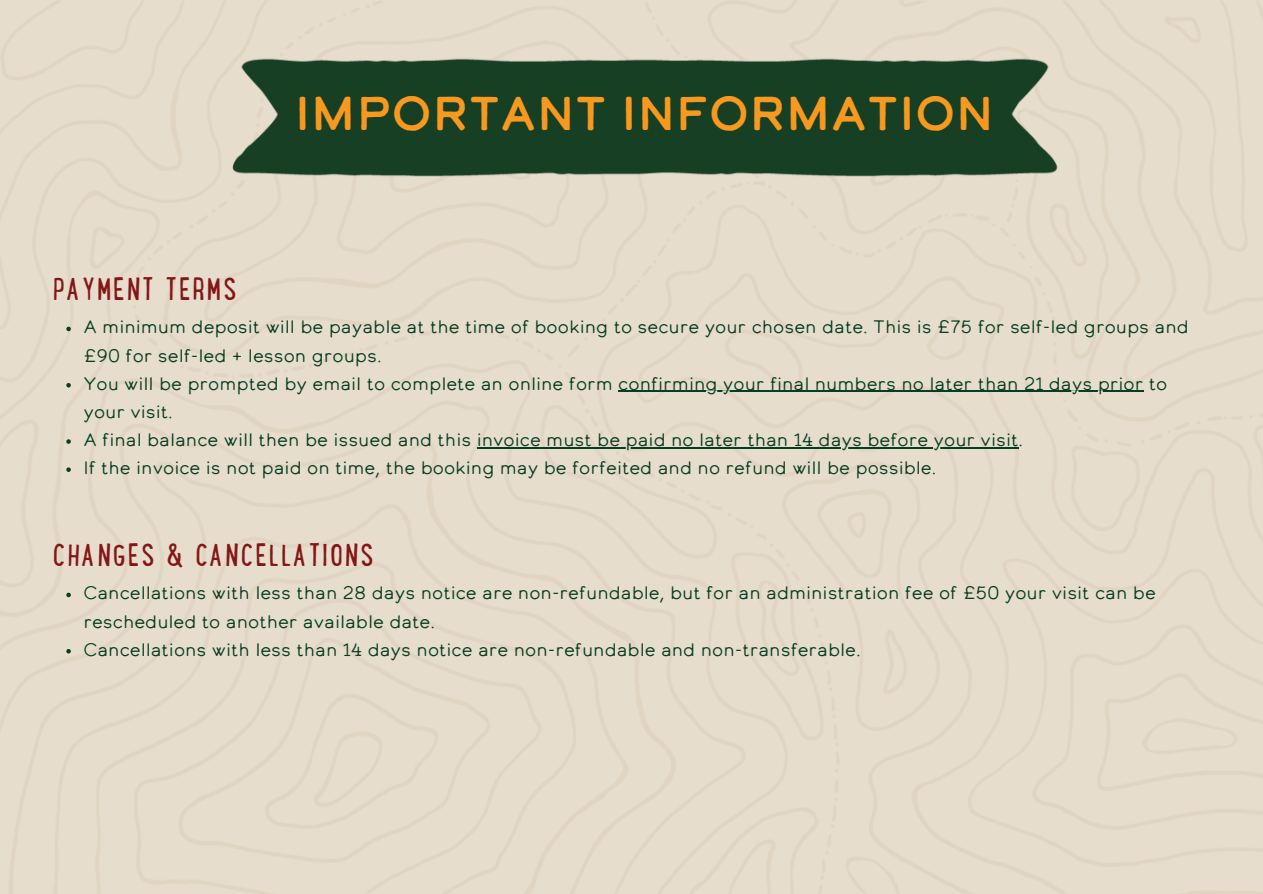
<style>
.page{position:relative;width:1263px;height:894px;background:#fff}
.page>*{position:absolute;margin:0;border:0;box-sizing:border-box;transform-origin:0 0}
.t1{font:47.25px "Calder Dark";color:#f8991f}
.t2{font:33.45px "Lunch Box";letter-spacing:.055em;color:#851618}
.t3{font:18px/28.2px "Calder LC";color:#073d22}
</style>
<div class="page">
<img style="left:0;top:0;width:1263px;height:893px">
<svg style="left:66px;top:326px;width:5px;height:5px"></svg>
<svg style="left:66px;top:383px;width:5px;height:4px"></svg>
<hr style="left:618px;top:391px;width:525px;height:1px;background:#073d22">
<svg style="left:66px;top:439px;width:5px;height:4px"></svg>
<hr style="left:477px;top:447px;width:541px;height:1px;background:#073d22">
<svg style="left:66px;top:467px;width:5px;height:5px"></svg>
<img style="left:222px;top:43px;width:844px;height:148px">
<svg style="left:66px;top:592px;width:5px;height:5px"></svg>
<svg style="left:66px;top:648px;width:5px;height:5px"></svg>
<p class="t1" style="left:295px;top:93px;width:701px">IMPORTANT INFORMATION</p>
<p class="t2" style="left:53px;top:277px;width:185px">PAYMENT TERMS</p>
<p class="t3" style="left:83px;top:314px;width:1107px">A minimum deposit will be payable at the time of booking to secure your chosen date. This is £75 for self-led groups and £90 for self-led + lesson groups.</p>
<h1 class="t3" style="left:83px;top:370px;width:1085px">You will be prompted by email to complete an online form confirming your final numbers no later than 21 days prior to</h1>
<h2 class="t3" style="left:83px;top:398px;width:941px">your visit.<br>A final balance will then be issued and this invoice must be paid no later than 14 days before your visit.</h2>
<p class="t3" style="left:83px;top:455px;width:854px">If the invoice is not paid on time, the booking may be forfeited and no refund will be possible.</p>
<p class="t2" style="left:53px;top:543px;width:322px">CHANGES &amp; CANCELLATIONS</p>
<h2 class="t3" style="left:83px;top:580px;width:1074px">Cancellations with less than 28 days notice are non-refundable, but for an administration fee of £50 your visit can be rescheduled to another available date.</h2>
<p class="t3" style="left:83px;top:636px;width:779px">Cancellations with less than 14 days notice are non-refundable and non-transferable.</p>
</div>
